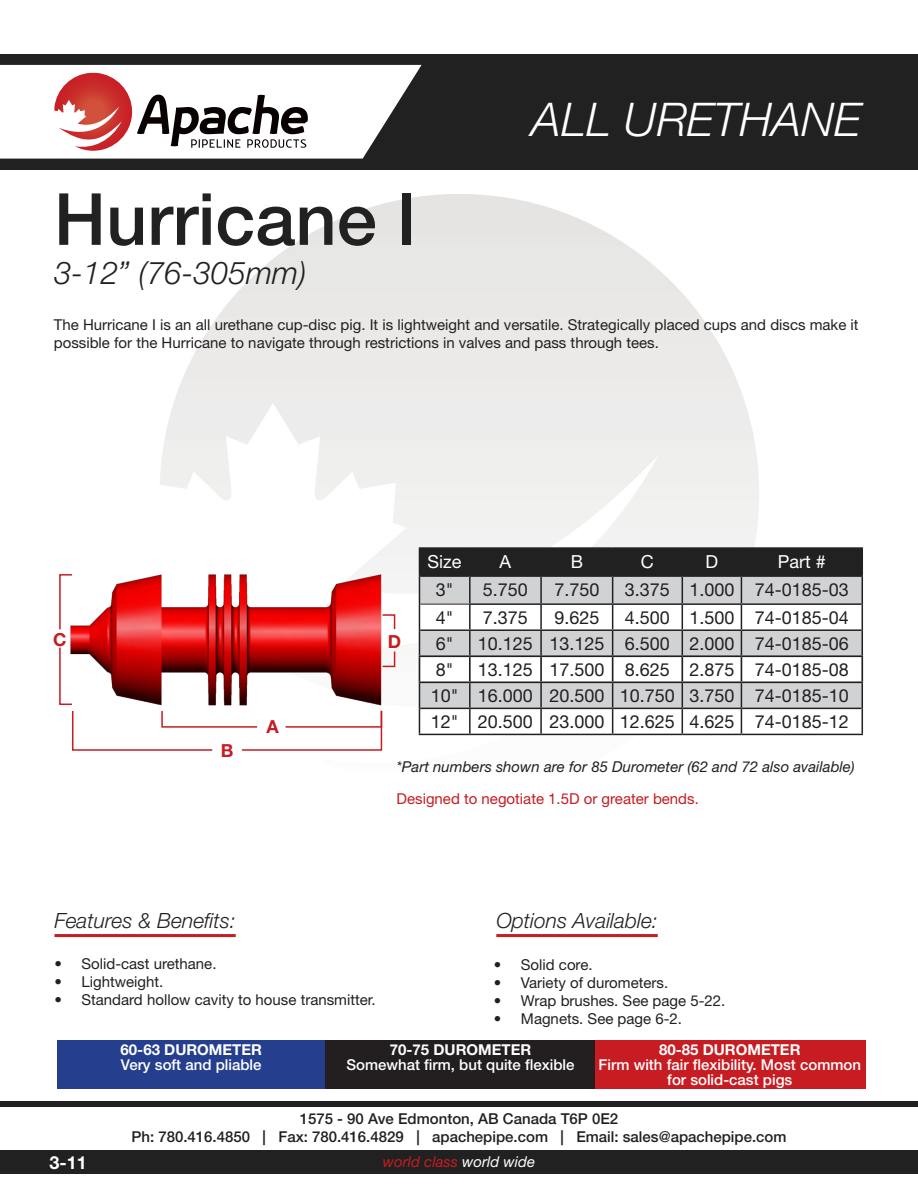
<style>
.page{position:relative;width:918px;height:1188px;background:#fff}
.page>*{position:absolute;margin:0;border:0;box-sizing:border-box;transform-origin:0 0}
.Size{font:500 72px "Helvetica Neue LT Std";color:#212121}
.Size-2{font:italic 300 46.5px "Helvetica Neue LT Std";color:#fff}
.New_Sizes{font:italic 300 31.5px "Helvetica Neue LT Std";color:#212121}
.t1{font:italic 300 21px "Helvetica Neue LT Std";color:#212121}
.t2{font:18px "Helvetica Neue LT Std";color:#231f20}
.t3{font:18px "Helvetica Neue LT Std";color:#fff}
.t4{font:700 18px "Helvetica Neue LT Std";color:#fff}
.Size-3{font:700 18px "Helvetica Neue LT Std";color:#c61c22}
.PARAGRAPH{font:15px/18px "Helvetica Neue LT Std";color:#231f20}
.t5{font:500 15px/18px "Helvetica Neue LT Std";color:#231f20;text-align:center}
.t6{font:500 15px/15px "Helvetica Neue LT Std";color:#fff;text-align:center}
.PARAGRAPH-2{font:italic 15px "Helvetica Neue LT Std";color:#231f20}
.t7{font:700 15px "Helvetica Neue LT Std";color:#fff}
.Size-4{font:15px "Helvetica Neue LT Std";color:#c61c22}
.t8{font:italic 15px "Helvetica Neue LT Std";color:#c61c22}
.s1{font-weight:500}
.s2{color:#fff}
</style>
<div class="page">
<img style="left:132px;top:169px;width:655px;height:567px">
<div style="left:0;top:54px;width:918px;height:115px;background:#212121"></div>
<div style="left:0;top:1151px;width:918px;height:23px;background:#212121"></div>
<div style="left:0;top:1101px;width:918px;height:5px;background:#212121"></div>
<svg style="left:0;top:65px;width:422px;height:94px;background:#d5c7c6"></svg>
<img style="left:70px;top:571px;width:312px;height:75px">
<hr style="left:419px;top:734px;width:51px;height:1px;background:#231f20">
<hr style="left:470px;top:734px;width:71px;height:1px;background:#231f20">
<hr style="left:541px;top:734px;width:72px;height:1px;background:#231f20">
<hr style="left:613px;top:734px;width:69px;height:1px;background:#231f20">
<hr style="left:682px;top:734px;width:59px;height:1px;background:#231f20">
<hr style="left:741px;top:734px;width:122px;height:1px;background:#231f20">
<hr style="left:419px;top:547px;width:51px;height:2px;background:#212121">
<hr style="left:470px;top:547px;width:71px;height:2px;background:#212121">
<hr style="left:541px;top:547px;width:72px;height:2px;background:#212121">
<hr style="left:613px;top:547px;width:69px;height:2px;background:#212121">
<hr style="left:682px;top:547px;width:59px;height:2px;background:#212121">
<hr style="left:741px;top:547px;width:122px;height:2px;background:#212121">
<svg style="left:419px;top:548px;width:444px;height:186px"></svg>
<hr style="left:419px;top:575px;width:51px;height:2px;background:#212121">
<hr style="left:470px;top:575px;width:71px;height:2px;background:#212121">
<hr style="left:541px;top:575px;width:72px;height:2px;background:#212121">
<hr style="left:613px;top:575px;width:69px;height:2px;background:#212121">
<hr style="left:682px;top:575px;width:59px;height:2px;background:#212121">
<hr style="left:741px;top:575px;width:122px;height:2px;background:#212121">
<hr style="left:54px;top:934px;width:182px;height:3px;background:#c61c22">
<hr style="left:496px;top:934px;width:162px;height:3px;background:#c61c22">
<div style="left:57px;top:1040px;width:271px;height:49px;background:#253f8e"></div>
<div style="left:325px;top:1040px;width:271px;height:49px;background:#231f20"></div>
<div style="left:596px;top:1040px;width:270px;height:49px;background:#c61c22"></div>
<svg style="left:381px;top:614px;width:15px;height:17px"></svg>
<svg style="left:59px;top:573px;width:14px;height:58px"></svg>
<svg style="left:59px;top:646px;width:337px;height:105px"></svg>
<p class="Size" style="left:54px;top:176px;width:364px">Hurricane I</p>
<p class="New_Sizes" style="left:54px;top:254px;width:254px">3-12” (76-305mm)</p>
<p class="Size-2" style="left:532px;top:92px;width:331px">ALL URETHANE</p>
<p class="PARAGRAPH" style="left:54px;top:316px;width:806px">The Hurricane I is an all urethane cup-disc pig. It is lightweight and versatile. Strategically placed cups and discs make it possible for the Hurricane to navigate through restrictions in valves and pass through tees.</p>
<p class="t3" style="left:428px;top:550px;width:35px">Size</p>
<p class="t3" style="left:500px;top:550px;width:13px">A</p>
<p class="t3" style="left:571px;top:550px;width:14px">B</p>
<p class="t3" style="left:641px;top:550px;width:14px">C</p>
<p class="t3" style="left:706px;top:550px;width:14px">D</p>
<p class="t3" style="left:778px;top:550px;width:50px">Part #</p>
<p class="t2" style="left:436px;top:578px;width:19px">3"</p>
<p class="t2" style="left:483px;top:578px;width:47px">5.750</p>
<p class="t2" style="left:554px;top:578px;width:47px">7.750</p>
<p class="t2" style="left:625px;top:578px;width:47px">3.375</p>
<p class="t2" style="left:689px;top:578px;width:47px">1.000</p>
<p class="t2" style="left:755px;top:578px;width:96px">74-0185-03</p>
<p class="t2" style="left:436px;top:606px;width:19px">4"</p>
<p class="t2" style="left:483px;top:606px;width:47px">7.375</p>
<p class="t2" style="left:554px;top:606px;width:47px">9.625</p>
<p class="t2" style="left:625px;top:606px;width:47px">4.500</p>
<p class="t2" style="left:689px;top:606px;width:47px">1.500</p>
<p class="t2" style="left:755px;top:606px;width:96px">74-0185-04</p>
<p class="t2" style="left:436px;top:633px;width:19px">6"</p>
<p class="t2" style="left:478px;top:633px;width:57px">10.125</p>
<p class="t2" style="left:549px;top:633px;width:57px">13.125</p>
<p class="t2" style="left:625px;top:633px;width:47px">6.500</p>
<p class="t2" style="left:689px;top:633px;width:47px">2.000</p>
<p class="t2" style="left:755px;top:633px;width:96px">74-0185-06</p>
<p class="t2" style="left:436px;top:659px;width:19px">8"</p>
<p class="t2" style="left:478px;top:659px;width:57px">13.125</p>
<p class="t2" style="left:549px;top:659px;width:57px">17.500</p>
<p class="t2" style="left:625px;top:659px;width:47px">8.625</p>
<p class="t2" style="left:689px;top:659px;width:47px">2.875</p>
<p class="t2" style="left:755px;top:659px;width:96px">74-0185-08</p>
<p class="t2" style="left:431px;top:685px;width:29px">10"</p>
<p class="t2" style="left:478px;top:685px;width:57px">16.000</p>
<p class="t2" style="left:549px;top:685px;width:57px">20.500</p>
<p class="t2" style="left:620px;top:685px;width:57px">10.750</p>
<p class="t2" style="left:689px;top:685px;width:47px">3.750</p>
<p class="t2" style="left:755px;top:685px;width:96px">74-0185-10</p>
<p class="t2" style="left:431px;top:711px;width:29px">12"</p>
<p class="t2" style="left:478px;top:711px;width:57px">20.500</p>
<p class="t2" style="left:549px;top:711px;width:57px">23.000</p>
<p class="t2" style="left:620px;top:711px;width:57px">12.625</p>
<p class="t2" style="left:689px;top:711px;width:47px">4.625</p>
<p class="t2" style="left:755px;top:711px;width:96px">74-0185-12</p>
<p class="PARAGRAPH-2" style="left:397px;top:757px;width:460px">*Part numbers shown are for 85 Durometer (62 and 72 also available)</p>
<p class="Size-3" style="left:53px;top:629px;width:15px">C</p>
<p class="Size-3" style="left:388px;top:630px;width:15px">D</p>
<p class="Size-3" style="left:267px;top:716px;width:14px">A</p>
<p class="Size-3" style="left:221px;top:740px;width:14px">B</p>
<p class="Size-4" style="left:397px;top:790px;width:304px">Designed to negotiate 1.5D or greater bends.</p>
<p class="t1" style="left:54px;top:908px;width:183px">Features &amp; Benefits:</p>
<p class="t1" style="left:496px;top:908px;width:163px">Options Available:</p>
<p class="PARAGRAPH" style="left:54px;top:955px;width:164px"><span class="s1">•</span> Solid-cast urethane.</p>
<p class="PARAGRAPH" style="left:54px;top:973px;width:110px"><span class="s1">•</span> Lightweight.</p>
<p class="PARAGRAPH" style="left:54px;top:991px;width:323px"><span class="s1">•</span> Standard hollow cavity to house transmitter.</p>
<p class="PARAGRAPH" style="left:494px;top:955px;width:100px"><span class="s1">•</span> Solid core.</p>
<p class="PARAGRAPH" style="left:494px;top:973px;width:176px"><span class="s1">•</span> Variety of durometers.</p>
<p class="PARAGRAPH" style="left:494px;top:991px;width:233px"><span class="s1">•</span> Wrap brushes. See page 5-22.</p>
<p class="PARAGRAPH" style="left:494px;top:1009px;width:190px"><span class="s1">•</span> Magnets. See page 6-2.</p>
<p class="t7" style="left:121px;top:1041px;width:143px">60-63 DUROMETER</p>
<p class="t6" style="left:121px;top:1057px;width:142px">Very soft and pliable</p>
<p class="t7" style="left:390px;top:1041px;width:143px">70-75 DUROMETER</p>
<p class="t6" style="left:347px;top:1057px;width:230px">Somewhat firm, but quite flexible</p>
<p class="t7" style="left:659px;top:1041px;width:143px">80-85 DUROMETER</p>
<p class="t6" style="left:599px;top:1057px;width:264px">Firm with fair flexibility. Most common for solid-cast pigs</p>
<p class="t5" style="left:131px;top:1109px;width:657px">1575 - 90 Ave Edmonton, AB Canada T6P 0E2<br>Ph: 780.416.4850 | Fax: 780.416.4829 | apachepipe.com | Email: sales@apachepipe.com</p>
<p class="t4" style="left:50px;top:1151px;width:39px">3-11</p>
<p class="t8" style="left:383px;top:1153px;width:154px">world class <span class="s2">world wide</span></p>
</div>
